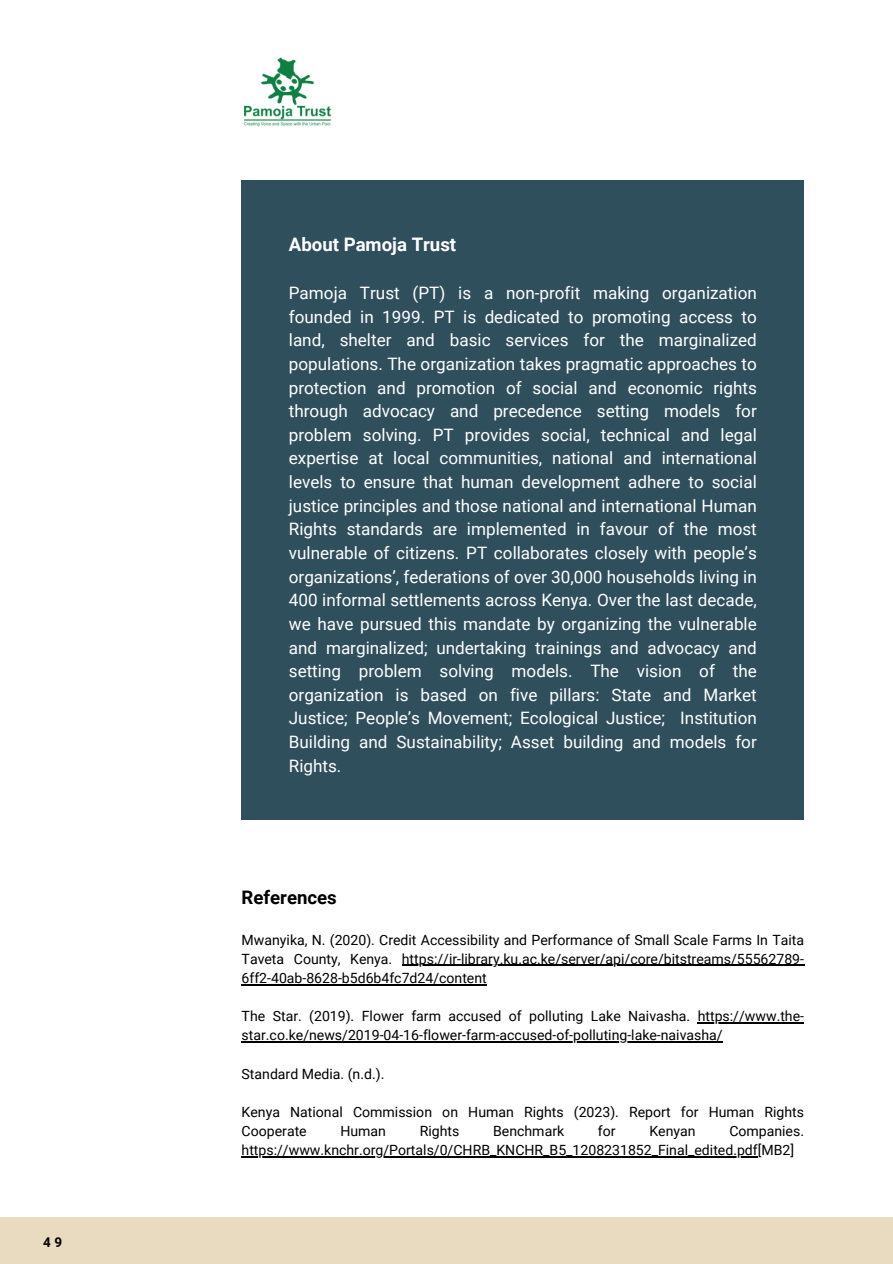
<style>
.page{position:relative;width:893px;height:1264px;background:#fff}
.page>*{position:absolute;margin:0;border:0;box-sizing:border-box;transform-origin:0 0}
.t1{font:700 18.6px "Roboto";color:#fff}
.t2{font:700 18.6px "Roboto";color:#000}
.t3{font:17.1px/23.7px "Roboto";color:#fff;text-align:justify}
.t4{font:14.1px/19.2px "Roboto";color:#000}
.t5{font:700 13.5px "Roboto";color:#000}
</style>
<div class="page">
<div style="left:0;top:1217px;width:892px;height:46px;background:#e9dbc0"></div>
<div style="left:241px;top:180px;width:563px;height:639px;background:#304f5d"></div>
<img style="left:243px;top:57px;width:88px;height:70px">
<hr style="left:402px;top:964px;width:402px;height:2px;background:#000">
<hr style="left:241px;top:984px;width:245px;height:1px;background:#000">
<hr style="left:697px;top:1022px;width:107px;height:1px;background:#000">
<hr style="left:241px;top:1041px;width:481px;height:1px;background:#000">
<hr style="left:241px;top:1156px;width:516px;height:1px;background:#000">
<h2 class="t5" style="left:43px;top:1234px;width:20px">49</h2>
<p class="t1" style="left:289px;top:233px;width:169px">About Pamoja Trust</p>
<h1 class="t3" style="left:289px;top:281px;width:469px">Pamoja Trust (PT) is a non-profit making organization founded in 1999. PT is dedicated to promoting access to land, shelter and basic services for the marginalized populations. The organization takes pragmatic approaches to protection and promotion of social and economic rights through advocacy and precedence setting models for problem solving. PT provides social, technical and legal expertise at local communities, national and international levels to ensure that human development adhere to social justice principles and those national and international Human Rights standards are implemented in favour of the most vulnerable of citizens. PT collaborates closely with people’s organizations’, federations of over 30,000 households living in 400 informal settlements across Kenya. Over the last decade, we have pursued this mandate by organizing the vulnerable and marginalized; undertaking trainings and advocacy and setting problem solving models. The vision of the organization is based on five pillars: State and Market Justice; People’s Movement; Ecological Justice; Institution Building and Sustainability; Asset building and models for Rights.</h1>
<p class="t2" style="left:241px;top:886px;width:97px">References</p>
<p class="t4" style="left:241px;top:930px;width:564px">Mwanyika, N. (2020). Credit Accessibility and Performance of Small Scale Farms In Taita<br>Taveta County, Kenya.</p>
<p class="t4" style="left:241px;top:949px;width:564px;text-indent:160px">https://ir-library.ku.ac.ke/server/api/core/bitstreams/55562789-<br>6ff2-40ab-8628-b5d6b4fc7d24/content</p>
<p class="t4" style="left:241px;top:1006px;width:450px">The Star. (2019). Flower farm accused of polluting Lake Naivasha.</p>
<p class="t4" style="left:697px;top:1006px;width:108px">https://www.the-</p>
<p class="t4" style="left:241px;top:1025px;width:482px">star.co.ke/news/2019-04-16-flower-farm-accused-of-polluting-lake-naivasha/</p>
<p class="t4" style="left:241px;top:1064px;width:144px">Standard Media. (n.d.).</p>
<p class="t4" style="left:241px;top:1102px;width:564px">Kenya National Commission on Human Rights (2023). Report for Human Rights</p>
<p class="t4" style="left:241px;top:1121px;width:67px">Cooperate</p>
<p class="t4" style="left:340px;top:1121px;width:47px">Human</p>
<p class="t4" style="left:420px;top:1121px;width:41px">Rights</p>
<p class="t4" style="left:493px;top:1121px;width:73px">Benchmark</p>
<p class="t4" style="left:598px;top:1121px;width:19px">for</p>
<p class="t4" style="left:649px;top:1121px;width:48px">Kenyan</p>
<p class="t4" style="left:241px;top:1121px;width:564px;text-indent:487px">Companies. https://www.knchr.org/Portals/0/CHRB_KNCHR_B5_1208231852_Final_edited.pdf[MB2]</p>
</div>
